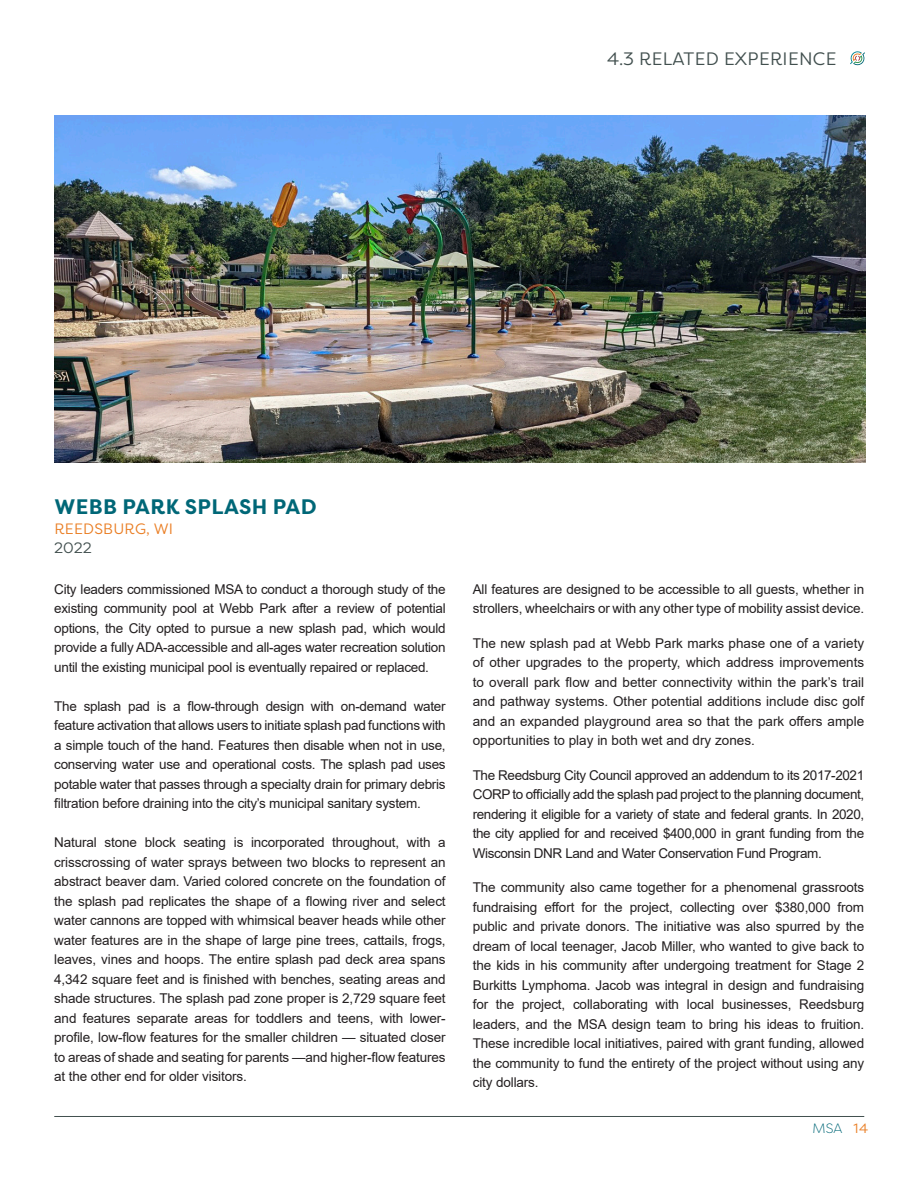
<style>
.page{position:relative;width:918px;height:1188px;background:#fff}
.page>*{position:absolute;margin:0;border:0;box-sizing:border-box;transform-origin:0 0}
.Heading_1{font:700 21px "Filson Pro";letter-spacing:.02em;color:#006777}
.Section_Heading_-_Right{font:18px "Filson Pro";letter-spacing:.02em;color:#414f4e}
.Heading_2{font:15px "Filson Pro";letter-spacing:.02em;color:#ea7e24}
.Heading_2-2{font:15px "Filson Pro";color:#414f4e}
.Body_Text{font:13.5px/19.5px "Arial";letter-spacing:-.01em;color:#231f20;text-align:justify}
.t1{font:300 13.5px "Filson Pro";color:#006777}
.Pagination_-_Right{font:13.5px "Filson Pro";color:#ea7e24}
</style>
<div class="page">
<hr style="left:54px;top:1116px;width:810px;height:1px;background:#414f4e">
<svg style="left:850px;top:51px;width:15px;height:14px"></svg>
<img style="left:54px;top:116px;width:812px;height:346px">
<p class="Section_Heading_-_Right" style="left:607px;top:46px;width:231px">4.3 RELATED EXPERIENCE</p>
<p class="Heading_1" style="left:54px;top:493px;width:264px">WEBB PARK SPLASH PAD</p>
<p class="Heading_2" style="left:54px;top:518px;width:120px">REEDSBURG, WI</p>
<p class="Heading_2-2" style="left:54px;top:538px;width:39px">2022</p>
<p class="Body_Text" style="left:54px;top:579px;width:393px">City leaders commissioned MSA to conduct a thorough study of the existing community pool at Webb Park after a review of potential options, the City opted to pursue a new splash pad, which would provide a fully ADA-accessible and all-ages water recreation solution until the existing municipal pool is eventually repaired or replaced.</p>
<p class="Body_Text" style="left:54px;top:696px;width:393px">The splash pad is a flow-through design with on-demand water feature activation that allows users to initiate splash pad functions with a simple touch of the hand. Features then disable when not in use, conserving water use and operational costs. The splash pad uses potable water that passes through a specialty drain for primary debris filtration before draining into the city’s municipal sanitary system.</p>
<p class="Body_Text" style="left:54px;top:833px;width:393px">Natural stone block seating is incorporated throughout, with a crisscrossing of water sprays between two blocks to represent an abstract beaver dam. Varied colored concrete on the foundation of the splash pad replicates the shape of a flowing river and select water cannons are topped with whimsical beaver heads while other water features are in the shape of large pine trees, cattails, frogs, leaves, vines and hoops. The entire splash pad deck area spans 4,342 square feet and is finished with benches, seating areas and shade structures. The splash pad zone proper is 2,729 square feet and features separate areas for toddlers and teens, with lower&shy;profile, low-flow features for the smaller children — situated closer to areas of shade and seating for parents —and higher-flow features at the other end for older visitors.</p>
<p class="Body_Text" style="left:473px;top:579px;width:393px">All features are designed to be accessible to all guests, whether in strollers, wheelchairs or with any other type of mobility assist device.</p>
<p class="Body_Text" style="left:473px;top:633px;width:393px">The new splash pad at Webb Park marks phase one of a variety of other upgrades to the property, which address improvements to overall park flow and better connectivity within the park’s trail and pathway systems. Other potential additions include disc golf and an expanded playground area so that the park offers ample opportunities to play in both wet and dry zones.</p>
<p class="Body_Text" style="left:473px;top:765px;width:393px">The Reedsburg City Council approved an addendum to its 2017-2021<br>CORP to officially add the splash pad project to the planning document, rendering it eligible for a variety of state and federal grants. In 2020, the city applied for and received $400,000 in grant funding from the Wisconsin DNR Land and Water Conservation Fund Program.</p>
<p class="Body_Text" style="left:473px;top:878px;width:393px">The community also came together for a phenomenal grassroots fundraising effort for the project, collecting over $380,000 from public and private donors. The initiative was also spurred by the dream of local teenager, Jacob Miller, who wanted to give back to the kids in his community after undergoing treatment for Stage 2<br>Burkitts Lymphoma. Jacob was integral in design and fundraising for the project, collaborating with local businesses, Reedsburg leaders, and the MSA design team to bring his ideas to fruition.<br>These incredible local initiatives, paired with grant funding, allowed the community to fund the entirety of the project without using any city dollars.</p>
<p class="t1" style="left:812px;top:1120px;width:32px">MSA</p>
<p class="Pagination_-_Right" style="left:854px;top:1120px;width:16px">14</p>
</div>
